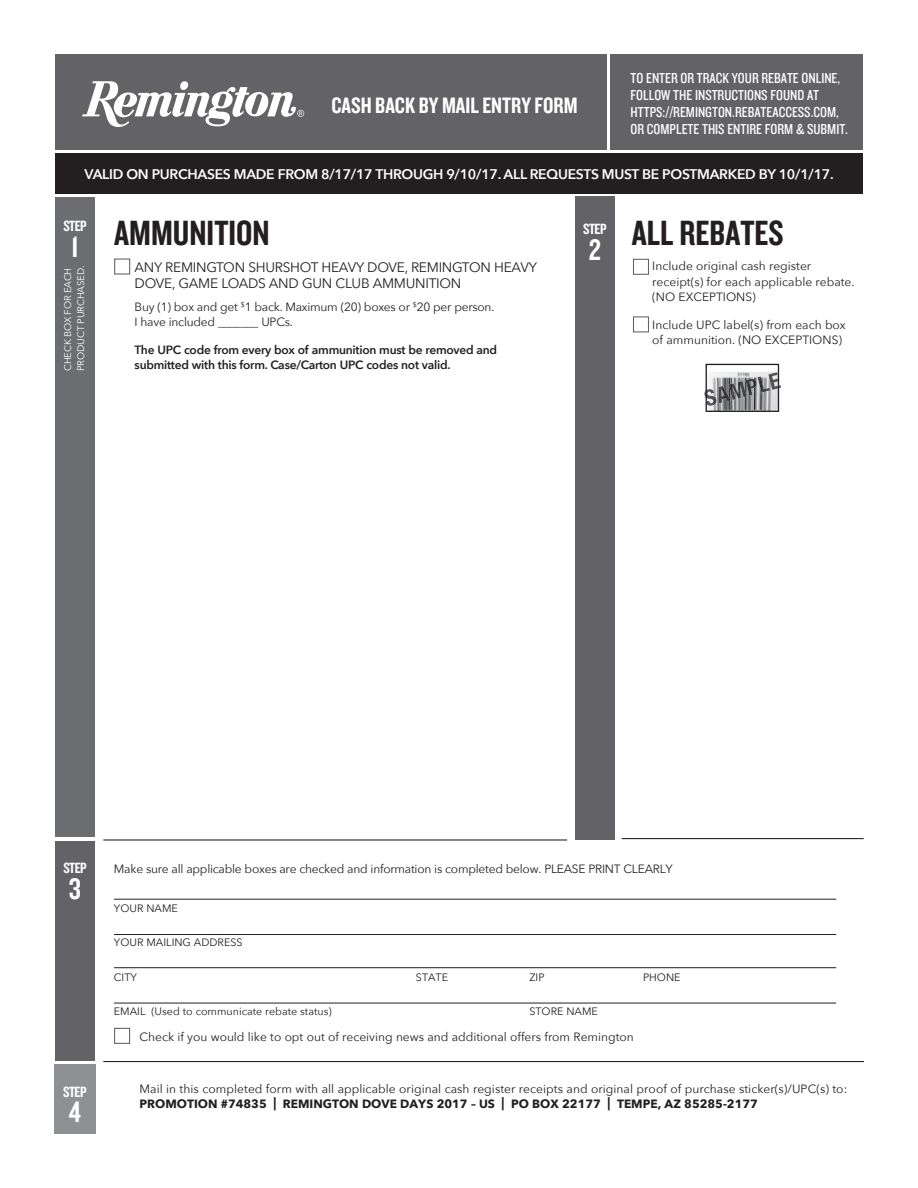
<style>
.page{position:relative;width:918px;height:1188px;background:#fff}
.page>*{position:absolute;margin:0;border:0;box-sizing:border-box;transform-origin:0 0}
.t1{font:36.45px "Knockout HTF49 Liteweight";color:#231f20}
.t2{font:30.9px "Knockout HTF49 Liteweight";color:#fff}
.t3{font:30.75px "Knockout HTF49 Liteweight";color:#fff}
.t4{font:23.25px "Knockout HTF49 Liteweight";color:#fff}
.t5{font:15.45px "Knockout HTF49 Liteweight";letter-spacing:-.035em;color:#fff}
.t6{font:15px/17.1px "Knockout HTF29 Junior Liteweight";color:#fff}
.t7{font:600 13.95px "Avenir Next";letter-spacing:-.02em;color:#fff}
.t8{font:13.65px/15.5px "Avenir Next";letter-spacing:-.02em;color:#231f20}
.t9{font:12px/15.5px "Avenir Next";color:#231f20}
.t10{font:12px/15.5px "Avenir Next";letter-spacing:-.02em;color:#231f20}
.t11{font:600 12px/15.5px "Avenir Next";letter-spacing:-.02em;color:#231f20}
.t12{font:10.65px "Avenir Next";color:#231f20}
.t13{font:9.6px/12.9px "Avenir Next";letter-spacing:-.02em;color:#fff}
.s1{font-weight:700}
.s2{font-weight:700;font-size:13.2px}
</style>
<div class="page">
<div style="left:55px;top:54px;width:807px;height:96px;background:#636366"></div>
<div style="left:55px;top:841px;width:40px;height:220px;background:#636366"></div>
<div style="left:55px;top:197px;width:40px;height:640px;background:#6c6d70"></div>
<div style="left:575px;top:197px;width:40px;height:643px;background:#636366"></div>
<hr style="left:103px;top:839px;width:464px;height:2px;background:#231f20">
<hr style="left:622px;top:838px;width:242px;height:1px;background:#231f20">
<hr style="left:103px;top:1061px;width:761px;height:1px;background:#231f20">
<hr style="left:114px;top:899px;width:722px;height:1px;background:#231f20">
<hr style="left:114px;top:934px;width:722px;height:1px;background:#231f20">
<hr style="left:114px;top:967px;width:722px;height:1px;background:#231f20">
<hr style="left:114px;top:1003px;width:722px;height:1px;background:#231f20">
<hr style="left:607px;top:54px;width:2px;height:96px;background:#fff">
<svg style="left:704px;top:364px;width:77px;height:48px"></svg>
<img style="left:707px;top:379px;width:71px;height:25px">
<div style="left:55px;top:153px;width:808px;height:41px;background:#231f20"></div>
<div style="left:114px;top:1028px;width:16px;height:16px;border:1px solid #636366"></div>
<div style="left:633px;top:259px;width:16px;height:16px;border:1px solid #636366"></div>
<div style="left:633px;top:316px;width:16px;height:16px;border:1px solid #636366"></div>
<svg style="left:82px;top:81px;width:222px;height:46px"></svg>
<div style="left:114px;top:258px;width:16px;height:17px;border:1px solid #636366"></div>
<div style="left:54px;top:1065px;width:42px;height:69px;background:#8e9093"></div>
<h3 class="t4" style="left:331px;top:94px;width:248px">CASH BACK BY MAIL ENTRY FORM</h3>
<p class="t6" style="left:631px;top:69px;width:219px">TO ENTER OR TRACK YOUR REBATE ONLINE, FOLLOW THE INSTRUCTIONS FOUND AT HTTPS://REMINGTON.REBATEACCESS.COM, OR COMPLETE THIS ENTIRE FORM &amp; SUBMIT.</p>
<p class="t7" style="left:84px;top:163px;width:751px">VALID ON PURCHASES MADE FROM 8/17/17 THROUGH 9/10/17. ALL REQUESTS MUST BE POSTMARKED BY 10/1/17.</p>
<h1 class="t1" style="left:632px;top:214px;width:154px">ALL REBATES</h1>
<p class="t8" style="left:135px;top:259px;width:404px">ANY REMINGTON SHURSHOT HEAVY DOVE, REMINGTON HEAVY<br>DOVE, GAME LOADS AND GUN CLUB AMMUNITION</p>
<p class="t10" style="left:135px;top:298px;width:361px">Buy (1) box and get <sup>$</sup>1 back. Maximum (20) boxes or <sup>$</sup>20 per person.<br>I have included _______ UPCs.</p>
<p class="t11" style="left:135px;top:341px;width:364px">The UPC code from every box of ammunition must be removed and submitted with this form. Case/Carton UPC codes not valid.</p>
<h1 class="t1" style="left:114px;top:214px;width:157px">AMMUNITION</h1>
<p class="t5" style="left:63px;top:218px;width:25px">STEP</p>
<p class="t5" style="left:583px;top:221px;width:25px">STEP</p>
<h2 class="t2" style="left:71px;top:231px;width:9px">1</h2>
<h2 class="t2" style="left:589px;top:234px;width:14px">2</h2>
<p class="t9" style="left:652px;top:258px;width:204px">Include original cash register receipt(s) for each applicable rebate. (NO EXCEPTIONS)</p>
<p class="t9" style="left:652px;top:316px;width:195px">Include UPC label(s) from each box of ammunition. (NO EXCEPTIONS)</p>
<p class="t13" style="left:61px;top:371px;width:107px;rotate:-90deg">CHECK BOX FOR EACH<br>PRODUCT PURCHASED.</p>
<p class="t5" style="left:63px;top:860px;width:25px">STEP</p>
<h2 class="t2" style="left:69px;top:873px;width:14px">3</h2>
<p class="t5" style="left:63px;top:1084px;width:25px">STEP</p>
<h3 class="t3" style="left:69px;top:1096px;width:14px">4</h3>
<p class="t10" style="left:114px;top:861px;width:560px">Make sure all applicable boxes are checked and information is completed below. PLEASE PRINT CLEARLY</p>
<p class="t12" style="left:114px;top:899px;width:66px">YOUR NAME</p>
<p class="t12" style="left:114px;top:934px;width:130px">YOUR MAILING ADDRESS</p>
<p class="t12" style="left:114px;top:968px;width:25px">CITY</p>
<p class="t12" style="left:416px;top:968px;width:34px">STATE</p>
<p class="t12" style="left:529px;top:968px;width:17px">ZIP</p>
<p class="t12" style="left:643px;top:968px;width:39px">PHONE</p>
<p class="t12" style="left:114px;top:1002px;width:219px">EMAIL (Used to communicate rebate status)</p>
<p class="t12" style="left:529px;top:1002px;width:70px">STORE NAME</p>
<p class="t9" style="left:140px;top:1028px;width:496px">Check if you would like to opt out of receiving news and additional offers from Remington</p>
<p class="t9" style="left:140px;top:1081px;width:709px;line-height:15px">Mail in this completed form with all applicable original cash register receipts and original proof of purchase sticker(s)/UPC(s) to:<br><span class="s1">PROMOTION #74835</span> <span class="s2">|</span> <span class="s1">REMINGTON DOVE DAYS 2017 – US</span> <span class="s2">|</span> <span class="s1">PO BOX 22177</span> <span class="s2">|</span> <span class="s1">TEMPE, AZ 85285-2177</span></p>
</div>
